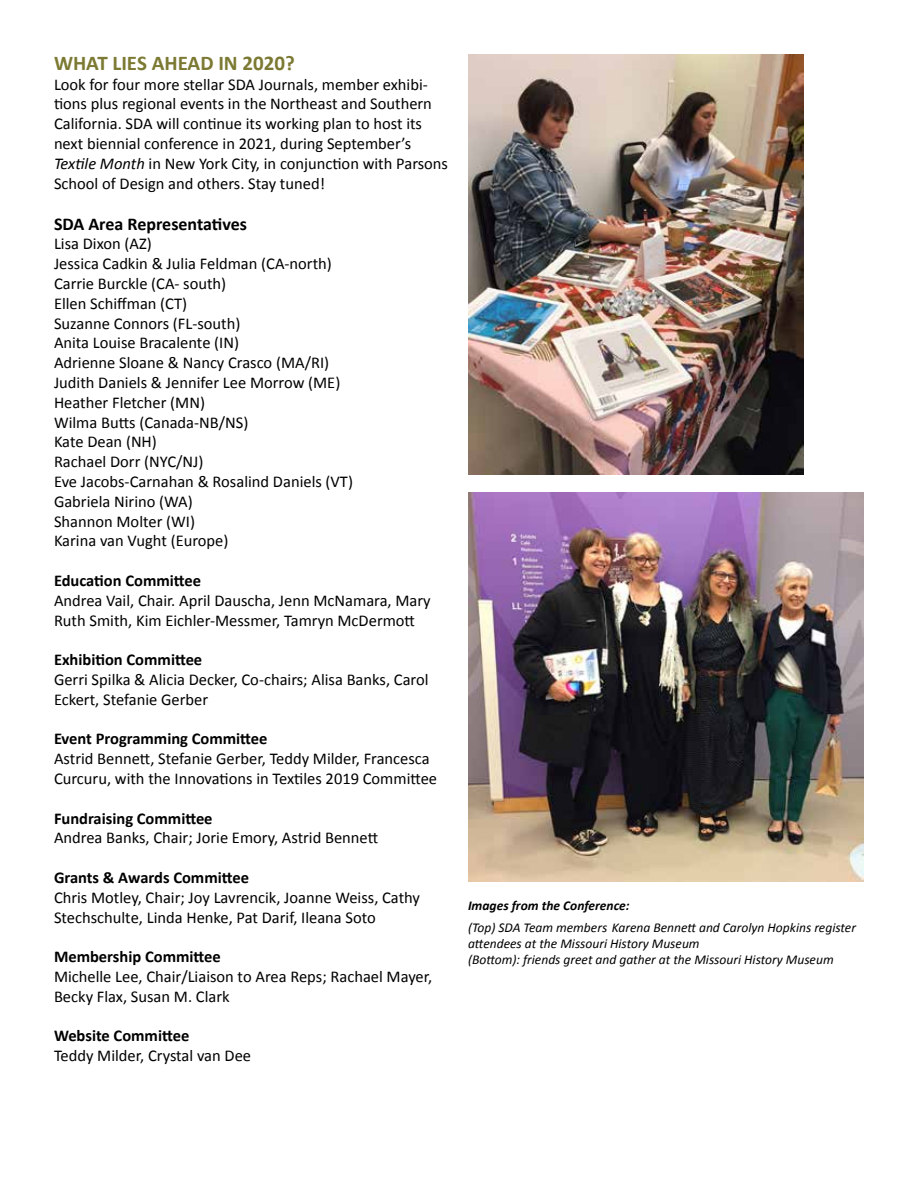
<style>
.page{position:relative;width:918px;height:1188px;background:#fff}
.page>*{position:absolute;margin:0;border:0;box-sizing:border-box;transform-origin:0 0}
.t1{font:700 21px "Calibri";color:#7b7932}
.t2{font:700 18px "Calibri";color:#000}
.t3{font:16.5px/19.8px "Calibri";color:#000}
.t4{font:700 16.5px "Calibri";color:#000}
.t5{font:italic 13.5px/16.2px "Calibri";color:#000}
.t6{font:italic 700 13.5px "Calibri";color:#000}
.s1{font-style:italic}
</style>
<div class="page">
<img style="left:468px;top:54px;width:336px;height:420px">
<img style="left:468px;top:492px;width:396px;height:389px">
<p class="t1" style="left:54px;top:49px;width:242px">WHAT LIES AHEAD IN 2020?</p>
<p class="t3" style="left:54px;top:74px;width:396px">Look for four more stellar SDA Journals, member exhibi&shy;tions plus regional events in the Northeast and Southern California. SDA will continue its working plan to host its next biennial conference in 2021, during September’s <span class="s1">Textile Month</span> in New York City, in conjunction with Parsons School of Design and others. Stay tuned!</p>
<p class="t2" style="left:54px;top:212px;width:195px">SDA Area Representatives</p>
<p class="t3" style="left:54px;top:234px;width:301px">Lisa Dixon (AZ)<br>Jessica Cadkin &amp; Julia Feldman (CA-north)<br>Carrie Burckle (CA- south)<br>Ellen Schiffman (CT)<br>Suzanne Connors (FL-south)<br>Anita Louise Bracalente (IN)<br>Adrienne Sloane &amp; Nancy Crasco (MA/RI)<br>Judith Daniels &amp; Jennifer Lee Morrow (ME)<br>Heather Fletcher (MN)<br>Wilma Butts (Canada-NB/NS)<br>Kate Dean (NH)<br>Rachael Dorr (NYC/NJ)<br>Eve Jacobs-Carnahan &amp; Rosalind Daniels (VT)<br>Gabriela Nirino (WA)<br>Shannon Molter (WI)<br>Karina van Vught (Europe)</p>
<p class="t4" style="left:54px;top:570px;width:149px">Education Committee</p>
<p class="t3" style="left:54px;top:590px;width:378px">Andrea Vail, Chair. April Dauscha, Jenn McNamara, Mary<br>Ruth Smith, Kim Eichler-Messmer, Tamryn McDermott</p>
<p class="t4" style="left:54px;top:649px;width:150px">Exhibition Committee</p>
<p class="t3" style="left:54px;top:670px;width:376px">Gerri Spilka &amp; Alicia Decker, Co-chairs; Alisa Banks, Carol<br>Eckert, Stefanie Gerber</p>
<p class="t4" style="left:54px;top:728px;width:215px">Event Programming Committee</p>
<p class="t3" style="left:54px;top:749px;width:385px">Astrid Bennett, Stefanie Gerber, Teddy Milder, Francesca<br>Curcuru, with the Innovations in Textiles 2019 Committee</p>
<p class="t4" style="left:54px;top:807px;width:160px">Fundraising Committee</p>
<p class="t3" style="left:54px;top:828px;width:326px">Andrea Banks, Chair; Jorie Emory, Astrid Bennett</p>
<p class="t4" style="left:54px;top:867px;width:197px">Grants &amp; Awards Committee</p>
<p class="t3" style="left:54px;top:887px;width:368px">Chris Motley, Chair; Joy Lavrencik, Joanne Weiss, Cathy<br>Stechschulte, Linda Henke, Pat Darif, Ileana Soto</p>
<p class="t4" style="left:54px;top:946px;width:168px">Membership Committee</p>
<p class="t3" style="left:54px;top:967px;width:380px">Michelle Lee, Chair/Liaison to Area Reps; Rachael Mayer,<br>Becky Flax, Susan M. Clark</p>
<p class="t4" style="left:54px;top:1025px;width:137px">Website Committee</p>
<p class="t3" style="left:54px;top:1046px;width:199px">Teddy Milder, Crystal van Dee</p>
<p class="t6" style="left:468px;top:897px;width:163px">Images from the Conference:</p>
<p class="t5" style="left:468px;top:918px;width:390px">(Top) SDA Team members Karena Bennett and Carolyn Hopkins register attendees at the Missouri History Museum<br>(Bottom): friends greet and gather at the Missouri History Museum</p>
</div>
